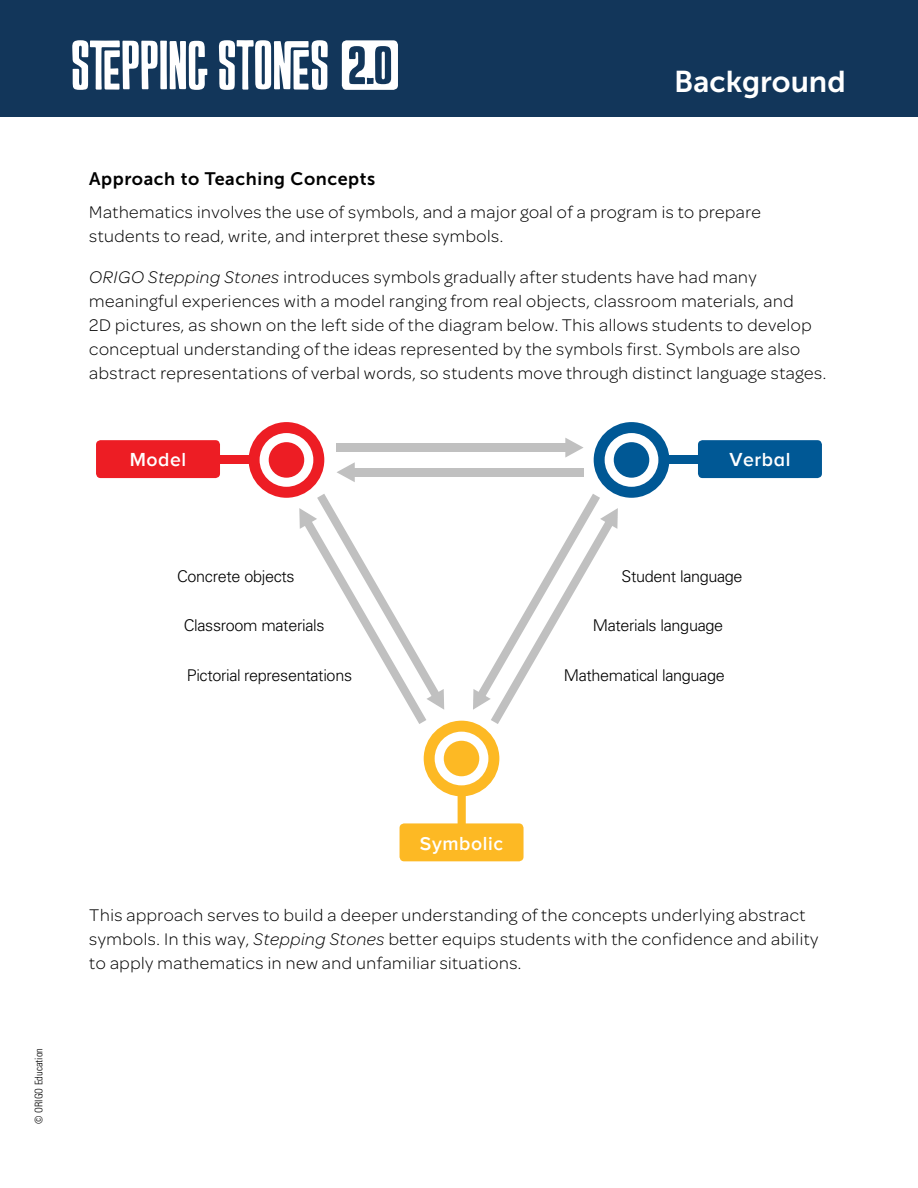
<style>
.page{position:relative;width:918px;height:1188px;background:#fff}
.page>*{position:absolute;margin:0;border:0;box-sizing:border-box;transform-origin:0 0}
.t1{font:30px "Museo Sans 700";color:#fff}
.t2{font:700 19.5px "O THAI";letter-spacing:.03em;color:#fff}
.t3{font:300 18px/24px "Omnes";letter-spacing:.03em;color:#000}
.t4{font:18px "Museo Sans 700";letter-spacing:.03em;color:#000}
.t5{font:300 16.2px "Univers";letter-spacing:-.02em;color:#000}
.t6{font:300 condensed 10.5px "Univers";color:#000}
.s1{font-style:italic}
</style>
<div class="page">
<div style="left:0;top:0;width:918px;height:117px;background:#12365a"></div>
<svg style="left:72px;top:40px;width:135px;height:50px"></svg>
<svg style="left:219px;top:40px;width:109px;height:50px"></svg>
<div style="left:342px;top:40px;width:56px;height:50px;background:#fff;border-radius:5px"></div>
<svg style="left:349px;top:46px;width:42px;height:39px"></svg>
<div style="left:209px;top:455px;width:61px;height:8px;background:#ed1d24"></div>
<div style="left:660px;top:455px;width:60px;height:8px;background:#005895"></div>
<div style="left:458px;top:785px;width:8px;height:60px;background:#fdb924;border-radius:2px"></div>
<div style="left:698px;top:440px;width:124px;height:38px;background:#005895;border-radius:5px"></div>
<div style="left:400px;top:823px;width:124px;height:38px;background:#fdb924;border-radius:5px"></div>
<div style="left:96px;top:440px;width:124px;height:38px;background:#ed1d24;border-radius:5px"></div>
<svg style="left:249px;top:422px;width:420px;height:374px"></svg>
<h1 class="t1" style="left:674px;top:65px;width:173px">Background</h1>
<p class="t4" style="left:89px;top:169px;width:287px">Approach to Teaching Concepts</p>
<p class="t3" style="left:89px;top:199px;width:673px">Mathematics involves the use of symbols, and a major goal of a program is to prepare students to read, write, and interpret these symbols.</p>
<p class="t3" style="left:89px;top:264px;width:738px"><span class="s1">ORIGO Stepping Stones</span> introduces symbols gradually after students have had many meaningful experiences with a model ranging from real objects, classroom materials, and<br>2D pictures, as shown on the left side of the diagram below. This allows students to develop conceptual understanding of the ideas represented by the symbols first. Symbols are also abstract representations of verbal words, so students move through distinct language stages.</p>
<p class="t2" style="left:130px;top:449px;width:58px">Model</p>
<p class="t2" style="left:730px;top:449px;width:62px">Verbal</p>
<p class="t5" style="left:177px;top:566px;width:119px">Concrete objects</p>
<p class="t5" style="left:621px;top:566px;width:123px">Student language</p>
<p class="t5" style="left:184px;top:616px;width:142px">Classroom materials</p>
<p class="t5" style="left:593px;top:616px;width:132px">Materials language</p>
<p class="t5" style="left:187px;top:665px;width:167px">Pictorial representations</p>
<p class="t5" style="left:564px;top:665px;width:162px">Mathematical language</p>
<p class="t6" style="left:32px;top:1124px;width:77px;rotate:-90deg">© ORIGO Education</p>
<p class="t2" style="left:420px;top:832px;width:85px">Symbolic</p>
<p class="t3" style="left:89px;top:902px;width:731px">This approach serves to build a deeper understanding of the concepts underlying abstract symbols. In this way, <span class="s1">Stepping Stones</span> better equips students with the confidence and ability to apply mathematics in new and unfamiliar situations.</p>
</div>
